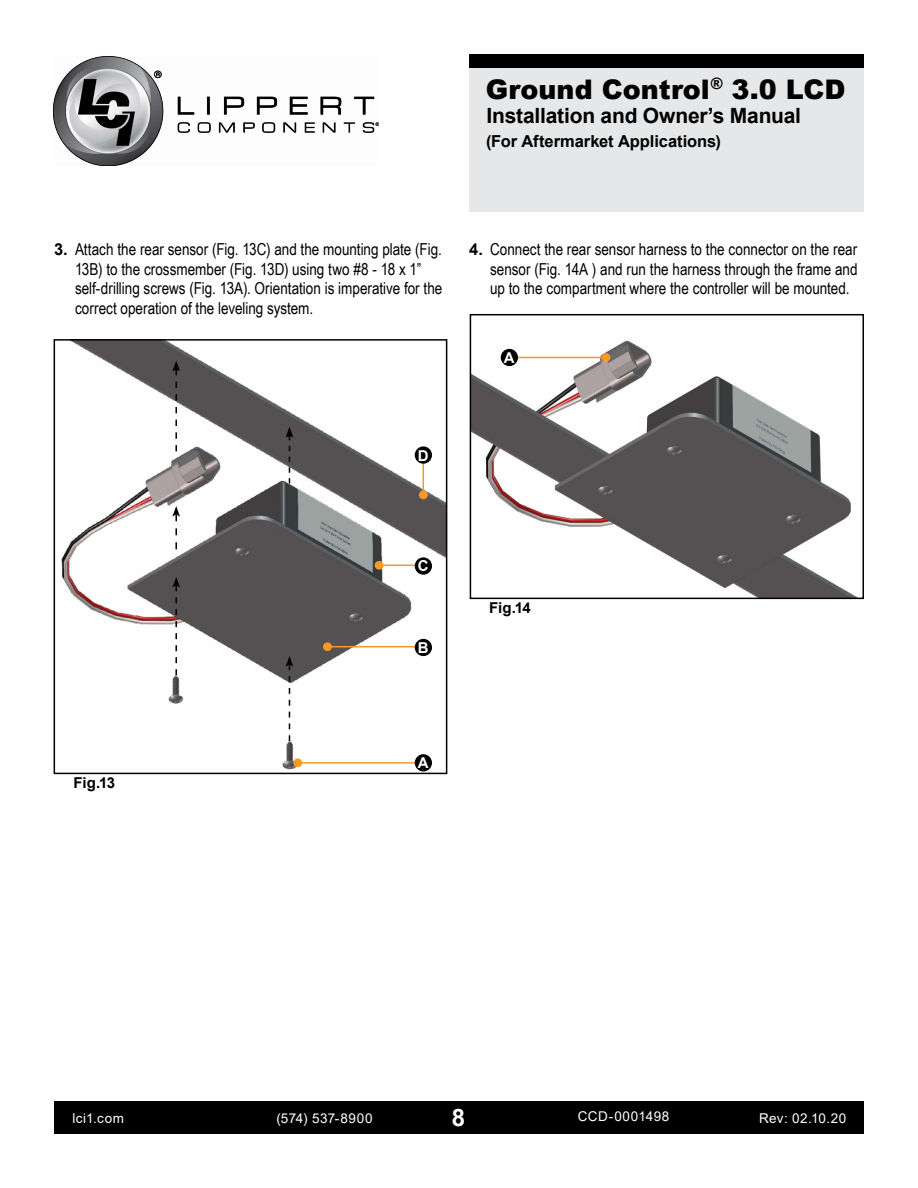
<style>
.page{position:relative;width:918px;height:1188px;background:#fff}
.page>*{position:absolute;margin:0;border:0;box-sizing:border-box;transform-origin:0 0}
.t1{font:900 27px "Arial";color:#000}
.t2{font:700 24px "Arial";color:#fff}
.t3{font:700 21px "Arial";letter-spacing:-.01em;color:#000}
.t4{font:16.5px/19.5px "Arial Narrow";color:#000}
.t5{font:700 16.5px "Arial";letter-spacing:-.005em;color:#000}
.t6{font:700 15px "Arial";letter-spacing:-.01em;color:#000}
.t7{font:700 15px "Arial";color:#fff}
.t8{font:13.5px "Arial";letter-spacing:.035em;color:#fff}
.s1{font-family:"Arial";font-weight:700}
</style>
<div class="page">
<div style="left:54px;top:1102px;width:810px;height:32px;background:#000"></div>
<div style="left:469px;top:54px;width:395px;height:158px;background:#e6e7e8"></div>
<div style="left:469px;top:54px;width:395px;height:14px;background:#000"></div>
<img style="left:54px;top:56px;width:325px;height:110px">
<img style="left:61px;top:342px;width:383px;height:429px">
<div style="left:54px;top:339px;width:393px;height:435px;border:2px solid #000"></div>
<svg style="left:286px;top:427px;width:7px;height:57px"></svg>
<svg style="left:286px;top:656px;width:7px;height:85px"></svg>
<svg style="left:172px;top:361px;width:8px;height:90px"></svg>
<svg style="left:172px;top:577px;width:8px;height:98px"></svg>
<svg style="left:172px;top:506px;width:8px;height:43px"></svg>
<img style="left:473px;top:340px;width:382px;height:256px">
<div style="left:470px;top:314px;width:394px;height:285px;border:2px solid #000"></div>
<hr style="left:296px;top:762px;width:127px;height:2px;background:#f89925">
<div style="left:415px;top:754px;width:17px;height:17px;background:#000;border-radius:50%"></div>
<hr style="left:382px;top:565px;width:37px;height:1px;background:#f89925">
<hr style="left:510px;top:357px;width:96px;height:1px;background:#f89925">
<div style="left:501px;top:349px;width:17px;height:17px;background:#000;border-radius:50%"></div>
<div style="left:375px;top:562px;width:8px;height:7px;background:#f89925;border-radius:50%"></div>
<div style="left:375px;top:561px;width:9px;height:9px;border:2px solid #f89925;border-radius:50%"></div>
<div style="left:294px;top:759px;width:7px;height:7px;background:#f89925;border-radius:50%"></div>
<div style="left:293px;top:758px;width:9px;height:9px;border:2px solid #f89925;border-radius:50%"></div>
<hr style="left:327px;top:646px;width:92px;height:1px;background:#f89925">
<div style="left:415px;top:639px;width:17px;height:17px;background:#000;border-radius:50%"></div>
<div style="left:324px;top:643px;width:7px;height:7px;background:#f89925;border-radius:50%"></div>
<div style="left:323px;top:642px;width:9px;height:9px;border:2px solid #f89925;border-radius:50%"></div>
<div style="left:415px;top:557px;width:17px;height:18px;background:#000;border-radius:50%"></div>
<div style="left:602px;top:354px;width:8px;height:7px;background:#f89925;border-radius:50%"></div>
<div style="left:601px;top:353px;width:9px;height:9px;border:2px solid #f89925;border-radius:50%"></div>
<hr style="left:423px;top:455px;width:1px;height:37px;background:#f89925">
<div style="left:420px;top:491px;width:7px;height:8px;background:#f89925;border-radius:50%"></div>
<div style="left:419px;top:491px;width:9px;height:8px;border:2px solid #f89925;border-radius:50%"></div>
<div style="left:415px;top:446px;width:17px;height:18px;background:#000;border-radius:50%"></div>
<h1 class="t1" style="left:486px;top:70px;width:361px">Ground Control<sup>®</sup> 3.0 LCD</h1>
<p class="t3" style="left:487px;top:101px;width:316px">Installation and Owner’s Manual</p>
<p class="t5" style="left:486px;top:130px;width:236px">(For Aftermarket Applications)</p>
<p class="t4" style="left:75px;top:239px;width:369px;text-indent:-21px"><span class="s1">3.</span> Attach the rear sensor (Fig. 13C) and the mounting plate (Fig.<br>13B) to the crossmember (Fig. 13D) using two #8 - 18 x 1” self-drilling screws (Fig. 13A). Orientation is imperative for the correct operation of the leveling system.</p>
<p class="t4" style="left:490px;top:239px;width:369px;text-align:justify;text-indent:-21px"><span class="s1">4.</span> Connect the rear sensor harness to the connector on the rear sensor (Fig. 14A ) and run the harness through the frame and up to the compartment where the controller will be mounted.</p>
<p class="t6" style="left:74px;top:772px;width:43px">Fig.13</p>
<p class="t7" style="left:418px;top:445px;width:12px">D</p>
<p class="t7" style="left:418px;top:556px;width:12px">C</p>
<p class="t7" style="left:418px;top:637px;width:12px">B</p>
<p class="t7" style="left:418px;top:752px;width:12px">A</p>
<p class="t7" style="left:504px;top:347px;width:12px">A</p>
<p class="t6" style="left:489px;top:597px;width:43px">Fig.14</p>
<p class="t8" style="left:72px;top:1109px;width:53px">lci1.com</p>
<p class="t8" style="left:276px;top:1109px;width:98px">(574) 537-8900</p>
<h2 class="t2" style="left:452px;top:1101px;width:15px">8</h2>
<p class="t8" style="left:578px;top:1107px;width:93px">CCD-0001498</p>
<p class="t8" style="left:759px;top:1109px;width:89px">Rev: 02.10.20</p>
</div>
